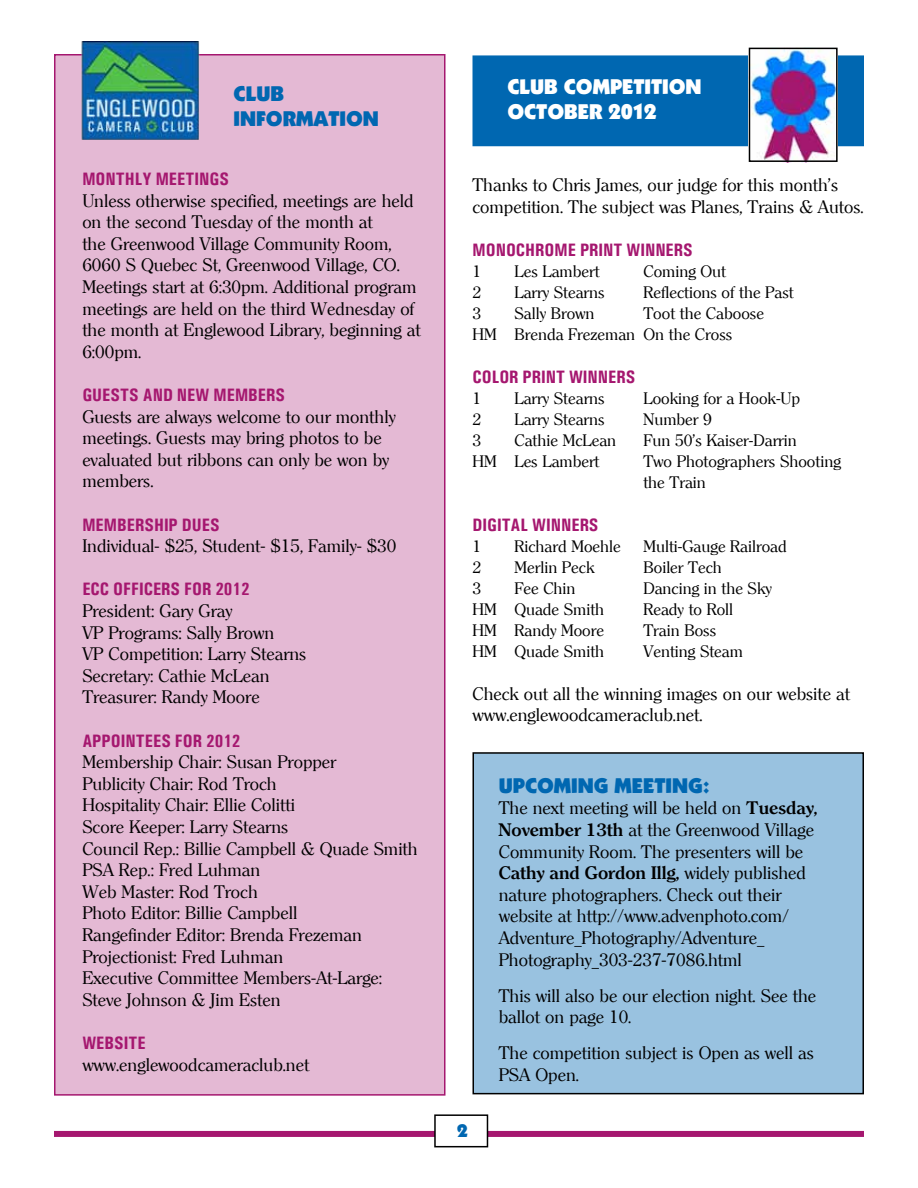
<style>
.page{position:relative;width:918px;height:1188px;background:#fff}
.page>*{position:absolute;margin:0;border:0;box-sizing:border-box;transform-origin:0 0}
.t1{font:21px/25.2px "Boulder";color:#0067b1}
.t2{font:21px/25.2px "Boulder";color:#fff}
.t3{font:18px/21.6px "Clearly Roman";color:#000}
.t4{font:700 18px "Univers Condensed";color:#a5176f}
.t5{font:18px "Boulder";color:#0067b1}
.t6{font:16.5px/21px "Clearly Roman";color:#000}
.s1{font-weight:700}
</style>
<div class="page">
<div style="left:54px;top:1131px;width:810px;height:6px;background:#a5176f"></div>
<div style="left:435px;top:1115px;width:52px;height:32px;background:#fff"></div>
<div style="left:434px;top:1114px;width:54px;height:33px;border:2px solid #000"></div>
<div style="left:55px;top:55px;width:390px;height:1040px;background:#e4b9d4"></div>
<img style="left:78px;top:42px;width:136px;height:97px">
<div style="left:472px;top:55px;width:392px;height:91px;background:#0067b1;border:2px solid #0067b1"></div>
<img style="left:752px;top:51px;width:83px;height:112px">
<div style="left:749px;top:48px;width:89px;height:114px;border:2px solid #000"></div>
<div style="left:473px;top:753px;width:390px;height:341px;background:#99c2e0"></div>
<div style="left:472px;top:752px;width:392px;height:342px;border:2px solid #000"></div>
<p class="t1" style="left:234px;top:81px;width:147px">CLUB<br>INFORMATION</p>
<p class="t2" style="left:507px;top:74px;width:196px">CLUB COMPETITION<br>OCTOBER 2012</p>
<p class="t4" style="left:82px;top:168px;width:148px">MONTHLY MEETINGS</p>
<p class="t3" style="left:82px;top:190px;width:340px">Unless otherwise specified, meetings are held on the second Tuesday of the month at<br>the Greenwood Village Community Room, 6060 S Quebec St, Greenwood Village, CO.<br>Meetings start at 6:30pm. Additional program meetings are held on the third Wednesday of the month at Englewood Library, beginning at 6:00pm.</p>
<p class="t4" style="left:82px;top:384px;width:204px">GUESTS AND NEW MEMBERS</p>
<p class="t3" style="left:82px;top:406px;width:315px">Guests are always welcome to our monthly meetings. Guests may bring photos to be evaluated but ribbons can only be won by members.</p>
<p class="t4" style="left:82px;top:514px;width:139px">MEMBERSHIP DUES</p>
<p class="t3" style="left:82px;top:535px;width:315px">Individual- $25, Student- $15, Family- $30</p>
<p class="t4" style="left:82px;top:578px;width:169px">ECC OFFICERS FOR 2012</p>
<p class="t3" style="left:82px;top:600px;width:226px">President: Gary Gray<br>VP Programs: Sally Brown<br>VP Competition: Larry Stearns<br>Secretary: Cathie McLean<br>Treasurer: Randy Moore</p>
<p class="t4" style="left:82px;top:730px;width:160px">APPOINTEES FOR 2012</p>
<p class="t3" style="left:82px;top:751px;width:337px">Membership Chair: Susan Propper<br>Publicity Chair: Rod Troch<br>Hospitality Chair: Ellie Colitti<br>Score Keeper: Larry Stearns<br>Council Rep.: Billie Campbell &amp; Quade Smith<br>PSA Rep.: Fred Luhman<br>Web Master: Rod Troch<br>Photo Editor: Billie Campbell<br>Rangefinder Editor: Brenda Frezeman<br>Projectionist: Fred Luhman<br>Executive Committee Members-At-Large:<br>Steve Johnson &amp; Jim Esten</p>
<p class="t4" style="left:82px;top:1032px;width:65px">WEBSITE</p>
<p class="t3" style="left:82px;top:1054px;width:229px">www.englewoodcameraclub.net</p>
<p class="t3" style="left:472px;top:175px;width:393px">Thanks to Chris James, our judge for this month’s competition. The subject was Planes, Trains &amp; Autos.</p>
<p class="t4" style="left:472px;top:239px;width:25px">MONOCHROME</p>
<p class="t4" style="left:580px;top:239px;width:19px">PRINT</p>
<p class="t4" style="left:626px;top:239px;width:24px">WINNERS</p>
<p class="t6" style="left:472px;top:261px;width:10px">1</p>
<p class="t6" style="left:514px;top:261px;width:87px">Les Lambert</p>
<p class="t6" style="left:643px;top:261px;width:84px">Coming Out</p>
<p class="t6" style="left:472px;top:282px;width:10px">2</p>
<p class="t6" style="left:514px;top:282px;width:92px">Larry Stearns</p>
<p class="t6" style="left:643px;top:282px;width:152px">Reflections of the Past</p>
<p class="t6" style="left:472px;top:303px;width:10px">3</p>
<p class="t6" style="left:514px;top:303px;width:82px">Sally Brown</p>
<p class="t6" style="left:472px;top:303px;width:293px;text-indent:171px">Toot the Caboose<br>HM Brenda Frezeman On the Cross</p>
<p class="t4" style="left:472px;top:366px;width:20px">COLOR</p>
<p class="t4" style="left:523px;top:366px;width:19px">PRINT</p>
<p class="t4" style="left:569px;top:366px;width:24px">WINNERS</p>
<p class="t6" style="left:472px;top:388px;width:10px">1</p>
<p class="t6" style="left:514px;top:388px;width:92px">Larry Stearns</p>
<p class="t6" style="left:643px;top:388px;width:158px">Looking for a Hook-Up</p>
<p class="t6" style="left:472px;top:409px;width:10px">2</p>
<p class="t6" style="left:514px;top:409px;width:92px">Larry Stearns</p>
<p class="t6" style="left:643px;top:409px;width:70px">Number 9</p>
<p class="t6" style="left:472px;top:430px;width:10px">3</p>
<p class="t6" style="left:514px;top:430px;width:103px">Cathie McLean</p>
<p class="t6" style="left:643px;top:430px;width:155px">Fun 50’s Kaiser-Darrin</p>
<p class="t6" style="left:472px;top:451px;width:129px">HM Les Lambert</p>
<p class="t6" style="left:643px;top:451px;width:199px">Two Photographers Shooting the Train</p>
<p class="t4" style="left:472px;top:514px;width:19px">DIGITAL</p>
<p class="t4" style="left:532px;top:514px;width:24px">WINNERS</p>
<p class="t6" style="left:472px;top:536px;width:10px">1</p>
<p class="t6" style="left:514px;top:536px;width:108px">Richard Moehle</p>
<p class="t6" style="left:643px;top:536px;width:145px">Multi-Gauge Railroad</p>
<p class="t6" style="left:472px;top:557px;width:10px">2</p>
<p class="t6" style="left:514px;top:557px;width:81px">Merlin Peck</p>
<p class="t6" style="left:643px;top:557px;width:80px">Boiler Tech</p>
<p class="t6" style="left:472px;top:578px;width:10px">3</p>
<p class="t6" style="left:514px;top:578px;width:63px">Fee Chin</p>
<p class="t6" style="left:643px;top:578px;width:130px">Dancing in the Sky</p>
<p class="t6" style="left:472px;top:599px;width:133px">HM Quade Smith</p>
<p class="t6" style="left:643px;top:599px;width:91px">Ready to Roll</p>
<p class="t6" style="left:472px;top:620px;width:133px">HM Randy Moore</p>
<p class="t6" style="left:643px;top:620px;width:74px">Train Boss</p>
<p class="t6" style="left:472px;top:641px;width:133px">HM Quade Smith</p>
<p class="t6" style="left:643px;top:641px;width:101px">Venting Steam</p>
<p class="t3" style="left:472px;top:683px;width:379px">Check out all the winning images on our website at www.englewoodcameraclub.net.</p>
<p class="t5" style="left:457px;top:1120px;width:12px">2</p>
<p class="t1" style="left:499px;top:773px;width:212px">UPCOMING MEETING:</p>
<p class="t3" style="left:499px;top:798px;width:320px">The next meeting will be held on <span class="s1">Tuesday, November 13th</span> at the Greenwood Village Community Room. The presenters will be <span class="s1">Cathy and Gordon Illg,</span> widely published nature photographers. Check out their website at http://www.advenphoto.com/ Adventure_Photography/Adventure_ Photography_303-237-7086.html</p>
<p class="t3" style="left:499px;top:985px;width:319px">This will also be our election night. See the ballot on page 10.</p>
<p class="t3" style="left:499px;top:1042px;width:317px">The competition subject is Open as well as<br>PSA Open.</p>
</div>
